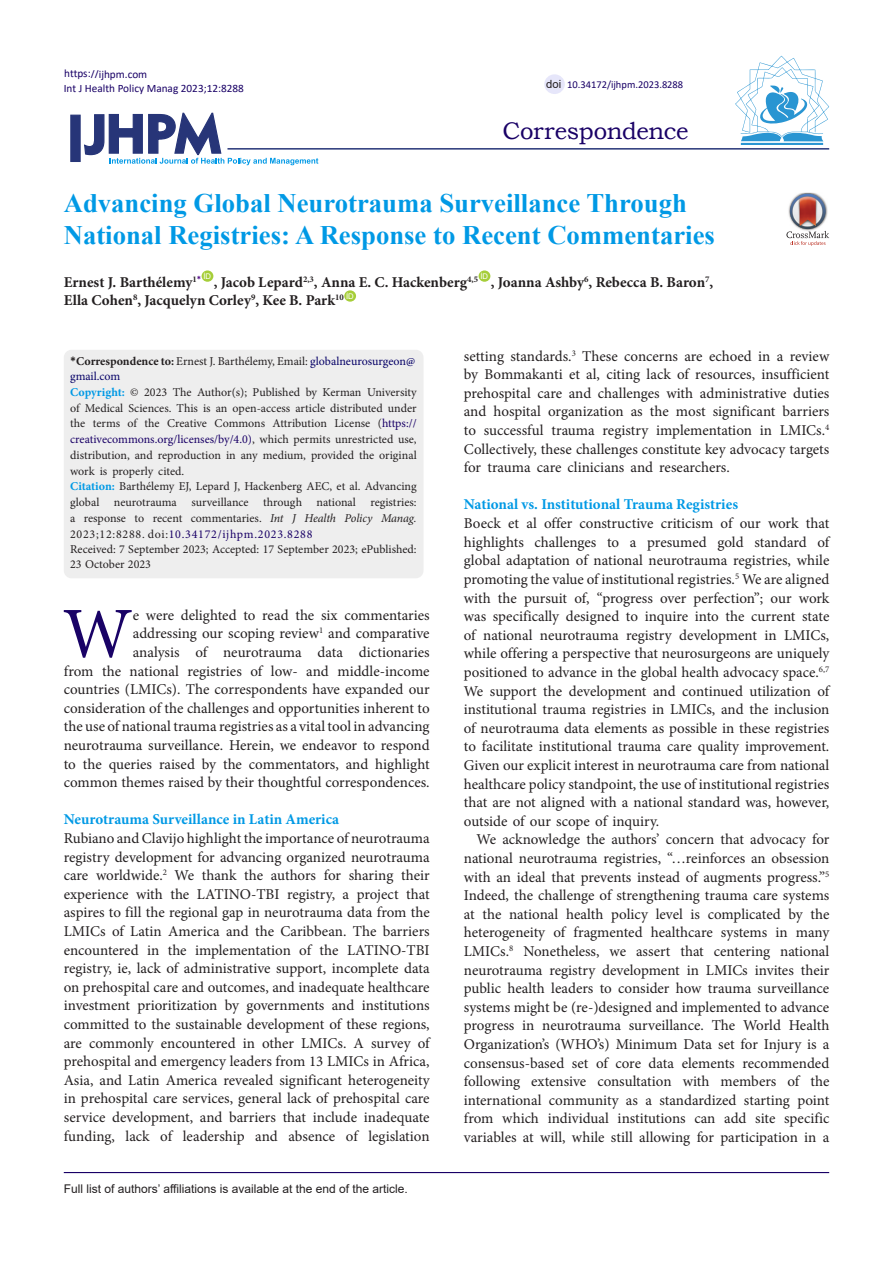
<style>
.page{position:relative;width:893px;height:1263px;background:#fff}
.page>*{position:absolute;margin:0;border:0;box-sizing:border-box;transform-origin:0 0}
.t1{font:72.3px "Minion Pro";color:#190266}
.Default{font:700 26.7px/31.5px "Times New Roman";color:#0099e5}
.t2{font:24px "Bookman Old Style";letter-spacing:-.015em;color:#190066}
.t3{font:15px/18.6px "Minion Pro";color:#231f20;text-align:justify}
.Default-2{font:700 15px "Minion Pro";color:#231f20}
.t4{font:700 15px "Minion Pro";color:#0099e5}
.Default-3{font:12px/15.8px "Minion Pro";color:#231f20;text-align:justify}
.t5{font:12px/15px "Minion Pro";color:#050066}
.t6{font:12px "Arial";color:#231f20}
.t7{font:11.25px "Calibri";color:#190066}
.t8{font:11.25px "Arial";color:#231f20}
.t9{font:10.5px "Calibri";color:#190066}
.t10{font:7.8px "Arial";color:#fff}
.s1{font-family:"Calibri";font-weight:700;color:#231f20}
.s2{font-weight:700;color:#231f20}
.s3{color:#231f20}
.s4{font-weight:700;color:#0099e5}
.s5{color:#190066}
.s6{font-style:italic}
</style>
<div class="page">
<svg style="left:84px;top:112px;width:234px;height:53px"></svg>
<div style="left:70px;top:115px;width:11px;height:47px;background:#273578;border:1px solid #273578"></div>
<div style="left:202px;top:270px;width:11px;height:12px;background:#a6ce39;border-radius:50%"></div>
<div style="left:479px;top:270px;width:11px;height:12px;background:#a6ce39;border-radius:50%"></div>
<div style="left:344px;top:290px;width:12px;height:12px;background:#a6ce39;border-radius:50%"></div>
<hr style="left:227px;top:148px;width:602px;height:2px;background:#273578">
<hr style="left:64px;top:1172px;width:765px;height:1px;background:#190066">
<hr style="left:741px;top:143px;width:82px;height:2px;background:#2995d2">
<svg style="left:735px;top:56px;width:94px;height:85px"></svg>
<div style="left:544px;top:74px;width:21px;height:20px;background:#e6e6fa;border-radius:50%"></div>
<svg style="left:786px;top:193px;width:43px;height:53px"></svg>
<div style="left:64px;top:350px;width:359px;height:228px;background:#eee;border-radius:8px"></div>
<p class="t7" style="left:64px;top:66px;width:85px">https://ijhpm.com</p>
<p class="t7" style="left:64px;top:81px;width:182px">Int J Health Policy Manag 2023;12:8288</p>
<p class="t8" style="left:546px;top:76px;width:17px">doi</p>
<p class="t9" style="left:567px;top:77px;width:118px">10.34172/ijhpm.2023.8288</p>
<p class="t2" style="left:502px;top:115px;width:188px">Correspondence</p>
<p class="Default" style="left:64px;top:187px;width:653px">Advancing Global Neurotrauma Surveillance Through<br>National Registries: A Response to Recent Commentaries</p>
<p class="Default-2" style="left:64px;top:272px;width:139px">Ernest J. Barthélemy<sup>1</sup><sup>*</sup></p>
<p class="t10" style="left:203px;top:271px;width:9px">ID</p>
<p class="t10" style="left:480px;top:271px;width:9px">ID</p>
<p class="Default-2" style="left:491px;top:272px;width:224px">, Joanna Ashby<sup>6</sup>, Rebecca B. Baron<sup>7</sup>,</p>
<p class="Default-2" style="left:214px;top:272px;width:266px">, Jacob Lepard<sup>2,3</sup>, Anna E. C. Hackenberg<sup>4,5</sup></p>
<p class="Default-2" style="left:64px;top:290px;width:281px">Ella Cohen<sup>8</sup>, Jacquelyn Corley<sup>9</sup>, Kee B. Park<sup>10</sup></p>
<p class="t10" style="left:346px;top:291px;width:9px">ID</p>
<p class="t5" style="left:70px;top:354px;width:347px"><span class="s1">*</span><span class="s2">Correspondence to:</span> <span class="s3">Ernest J. Barthélemy, Email:</span> globalneurosurgeon@ gmail.com</p>
<p class="Default-3" style="left:70px;top:384px;width:348px"><span class="s4">Copyright:</span> © 2023 The Author(s); Published by Kerman University of Medical Sciences. This is an open-access article distributed under the terms of the Creative Commons Attribution License (<span class="s5">https:// creativecommons.org/licenses/by/4.0)</span>, which permits unrestricted use, distribution, and reproduction in any medium, provided the original work is properly cited.</p>
<p class="Default-3" style="left:70px;top:479px;width:348px"><span class="s4">Citation:</span> Barthélemy EJ, Lepard J, Hackenberg AEC, et al. Advancing global neurotrauma surveillance through national registries: a response to recent commentaries. <span class="s6">Int J Health Policy Manag.<br></span>2023;12:8288. doi:<span class="s5">10.34172/ijhpm.2023.8288</span></p>
<p class="Default-3" style="left:70px;top:541px;width:348px;line-height:15px">Received: 7 September 2023; Accepted: 17 September 2023; ePublished:<br>23 October 2023</p>
<p class="t3" style="left:64px;top:606px;width:367px;text-align:right">e were delighted to read the six commentaries<br>addressing our scoping review<sup>1</sup> and comparative<br>analysis of neurotrauma data dictionaries<br>from the national registries of low- and middle-income countries (LMICs). The correspondents have expanded our consideration of the challenges and opportunities inherent to the use of national trauma registries as a vital tool in advancing neurotrauma surveillance. Herein, we endeavor to respond to the queries raised by the commentators, and highlight common themes raised by their thoughtful correspondences.</p>
<p class="t4" style="left:64px;top:809px;width:277px">Neurotrauma Surveillance in Latin America</p>
<p class="t3" style="left:64px;top:829px;width:367px">Rubiano and Clavijo highlight the importance of neurotrauma registry development for advancing organized neurotrauma care worldwide.<sup>2</sup> We thank the authors for sharing their experience with the LATINO-TBI registry, a project that aspires to fill the regional gap in neurotrauma data from the LMICs of Latin America and the Caribbean. The barriers encountered in the implementation of the LATINO-TBI registry, ie, lack of administrative support, incomplete data on prehospital care and outcomes, and inadequate healthcare investment prioritization by governments and institutions committed to the sustainable development of these regions, are commonly encountered in other LMICs. A survey of prehospital and emergency leaders from 13 LMICs in Africa, Asia, and Latin America revealed significant heterogeneity in prehospital care services, general lack of prehospital care service development, and barriers that include inadequate funding, lack of leadership and absence of legislation</p>
<p class="t1" style="left:63px;top:585px;width:72px">W</p>
<p class="t6" style="left:64px;top:1180px;width:346px">Full list of authors’ affiliations is available at the end of the article.</p>
<p class="t3" style="left:464px;top:347px;width:367px">setting standards.<sup>3</sup> These concerns are echoed in a review by Bommakanti et al, citing lack of resources, insufficient prehospital care and challenges with administrative duties and hospital organization as the most significant barriers to successful trauma registry implementation in LMICs.<sup>4<br></sup>Collectively, these challenges constitute key advocacy targets for trauma care clinicians and researchers.</p>
<p class="t4" style="left:464px;top:494px;width:276px">National vs. Institutional Trauma Registries</p>
<p class="t3" style="left:464px;top:514px;width:367px">Boeck et al offer constructive criticism of our work that highlights challenges to a presumed gold standard of global adaptation of national neurotrauma registries, while promoting the value of institutional registries.<sup>5</sup> We are aligned with the pursuit of, “progress over perfection”; our work was specifically designed to inquire into the current state of national neurotrauma registry development in LMICs, while offering a perspective that neurosurgeons are uniquely positioned to advance in the global health advocacy space.<sup>6,7<br></sup>We support the development and continued utilization of institutional trauma registries in LMICs, and the inclusion of neurotrauma data elements as possible in these registries to facilitate institutional trauma care quality improvement.<br>Given our explicit interest in neurotrauma care from national healthcare policy standpoint, the use of institutional registries that are not aligned with a national standard was, however, outside of our scope of inquiry.</p>
<p class="t3" style="left:464px;top:830px;width:367px;text-indent:13px">We acknowledge the authors’ concern that advocacy for national neurotrauma registries, “…reinforces an obsession with an ideal that prevents instead of augments progress.”<sup>5<br></sup>Indeed, the challenge of strengthening trauma care systems at the national health policy level is complicated by the heterogeneity of fragmented healthcare systems in many LMICs.<sup>8</sup> Nonetheless, we assert that centering national neurotrauma registry development in LMICs invites their public health leaders to consider how trauma surveillance systems might be (re-)designed and implemented to advance progress in neurotrauma surveillance. The World Health Organization’s (WHO’s) Minimum Data set for Injury is a consensus-based set of core data elements recommended following extensive consultation with members of the international community as a standardized starting point from which individual institutions can add site specific variables at will, while still allowing for participation in a</p>
</div>
